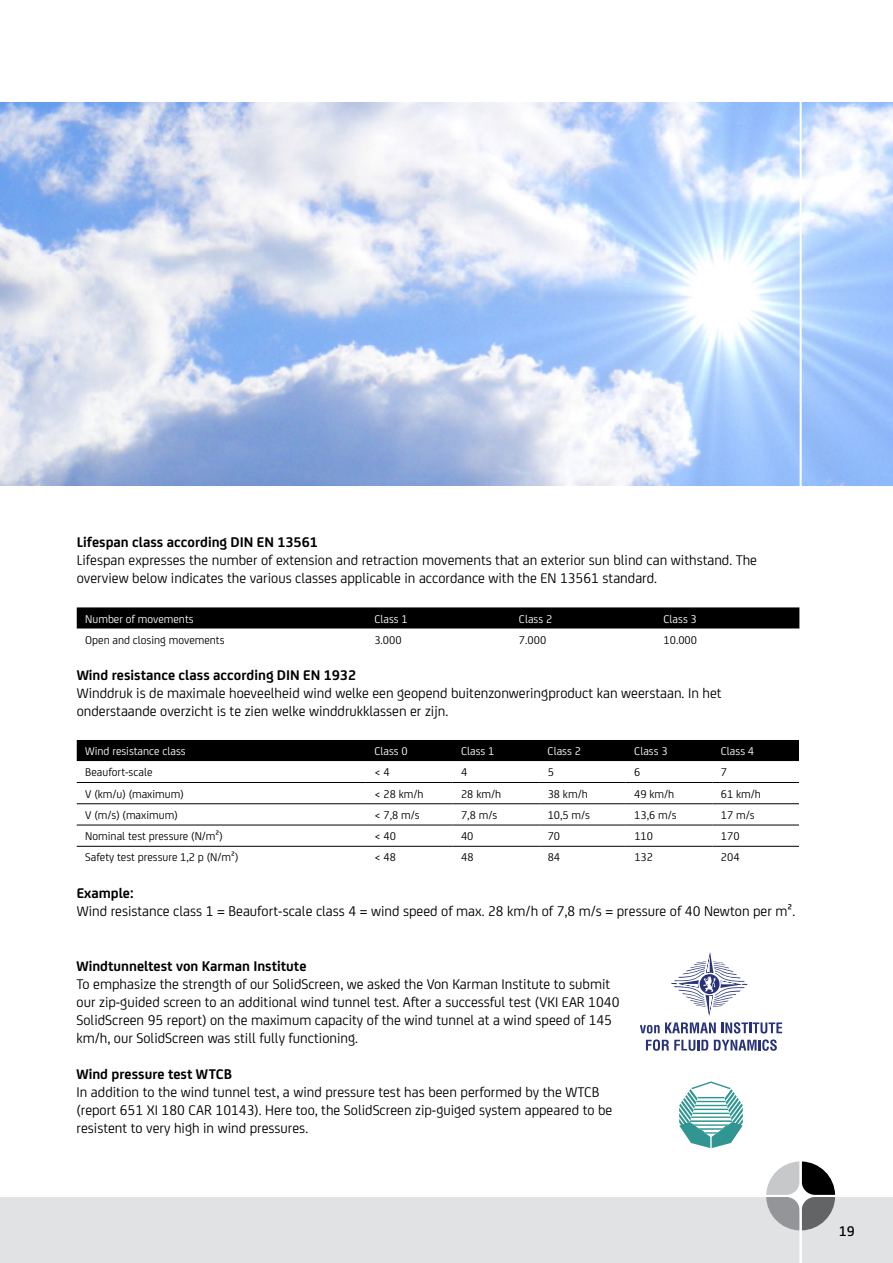
<style>
.page{position:relative;width:893px;height:1263px;background:#fff}
.page>*{position:absolute;margin:0;border:0;box-sizing:border-box;transform-origin:0 0}
.t1{font:15px/18px "FS Joey";color:#000}
.t2{font:700 15px "FS Joey";color:#000}
.t3{font:500 15px "FS Joey";color:#000}
.t4{font:12px "FS Joey";color:#000}
.t5{font:12px "FS Joey";color:#fff}
</style>
<div class="page">
<img style="left:0;top:102px;width:893px;height:383px">
<svg style="left:640px;top:1022px;width:142px;height:11px"></svg>
<svg style="left:646px;top:1039px;width:62px;height:12px"></svg>
<svg style="left:714px;top:1039px;width:63px;height:12px"></svg>
<svg style="left:671px;top:952px;width:77px;height:64px"></svg>
<svg style="left:679px;top:1081px;width:64px;height:67px"></svg>
<svg style="left:77px;top:607px;width:723px;height:22px;background:#0a0a0a"></svg>
<div style="left:77px;top:740px;width:722px;height:21px;background:#000"></div>
<svg style="left:77px;top:761px;width:722px;height:85px"></svg>
<hr style="left:77px;top:782px;width:289px;height:1px;background:#000">
<hr style="left:366px;top:782px;width:86px;height:1px;background:#000">
<hr style="left:452px;top:782px;width:87px;height:1px;background:#000">
<hr style="left:539px;top:782px;width:87px;height:1px;background:#000">
<hr style="left:626px;top:782px;width:86px;height:1px;background:#000">
<hr style="left:712px;top:782px;width:87px;height:1px;background:#000">
<hr style="left:77px;top:803px;width:289px;height:1px;background:#000">
<hr style="left:366px;top:803px;width:86px;height:1px;background:#000">
<hr style="left:452px;top:803px;width:87px;height:1px;background:#000">
<hr style="left:539px;top:803px;width:87px;height:1px;background:#000">
<hr style="left:626px;top:803px;width:86px;height:1px;background:#000">
<hr style="left:712px;top:803px;width:87px;height:1px;background:#000">
<hr style="left:77px;top:825px;width:289px;height:1px;background:#000">
<hr style="left:366px;top:825px;width:86px;height:1px;background:#000">
<hr style="left:452px;top:825px;width:87px;height:1px;background:#000">
<hr style="left:539px;top:825px;width:87px;height:1px;background:#000">
<hr style="left:626px;top:825px;width:86px;height:1px;background:#000">
<hr style="left:712px;top:825px;width:87px;height:1px;background:#000">
<hr style="left:77px;top:846px;width:289px;height:1px;background:#000">
<hr style="left:366px;top:846px;width:86px;height:1px;background:#000">
<hr style="left:452px;top:846px;width:87px;height:1px;background:#000">
<hr style="left:539px;top:846px;width:87px;height:1px;background:#000">
<hr style="left:626px;top:846px;width:86px;height:1px;background:#000">
<hr style="left:712px;top:846px;width:87px;height:1px;background:#000">
<div style="left:0;top:1197px;width:766px;height:66px;background:#e1e2e3"></div>
<svg style="left:766px;top:1161px;width:127px;height:102px"></svg>
<hr style="left:800px;top:0;width:2px;height:1263px;background:#fff">
<p class="t2" style="left:77px;top:531px;width:243px">Lifespan class according DIN EN 13561</p>
<p class="t1" style="left:77px;top:551px;width:682px">Lifespan expresses the number of extension and retraction movements that an exterior sun blind can withstand. The overview below indicates the various classes applicable in accordance with the EN 13561 standard.</p>
<p class="t5" style="left:85px;top:610px;width:110px">Number of movements</p>
<p class="t5" style="left:374px;top:610px;width:35px">Class 1</p>
<p class="t5" style="left:519px;top:610px;width:35px">Class 2</p>
<p class="t5" style="left:664px;top:610px;width:35px">Class 3</p>
<p class="t4" style="left:85px;top:631px;width:141px">Open and closing movements</p>
<p class="t4" style="left:374px;top:631px;width:29px">3.000</p>
<p class="t4" style="left:519px;top:631px;width:29px">7.000</p>
<p class="t4" style="left:663px;top:631px;width:35px">10.000</p>
<p class="t2" style="left:77px;top:664px;width:281px">Wind resistance class according DIN EN 1932</p>
<p class="t1" style="left:77px;top:683px;width:646px">Winddruk is de maximale hoeveelheid wind welke een geopend buitenzonweringproduct kan weerstaan. In het onderstaande overzicht is te zien welke winddrukklassen er zijn.</p>
<p class="t5" style="left:85px;top:743px;width:102px">Wind resistance class</p>
<p class="t5" style="left:374px;top:743px;width:35px">Class 0</p>
<p class="t5" style="left:461px;top:743px;width:35px">Class 1</p>
<p class="t5" style="left:548px;top:743px;width:35px">Class 2</p>
<p class="t5" style="left:634px;top:743px;width:35px">Class 3</p>
<p class="t5" style="left:721px;top:743px;width:35px">Class 4</p>
<p class="t4" style="left:85px;top:764px;width:69px">Beaufort-scale</p>
<p class="t4" style="left:374px;top:764px;width:17px">&lt; 4</p>
<p class="t4" style="left:461px;top:764px;width:8px">4</p>
<p class="t4" style="left:548px;top:764px;width:8px">5</p>
<p class="t4" style="left:634px;top:764px;width:8px">6</p>
<p class="t4" style="left:721px;top:764px;width:8px">7</p>
<p class="t4" style="left:85px;top:785px;width:100px">V (km/u) (maximum)</p>
<p class="t4" style="left:374px;top:785px;width:51px">&lt; 28 km/h</p>
<p class="t4" style="left:461px;top:785px;width:42px">28 km/h</p>
<p class="t4" style="left:548px;top:785px;width:42px">38 km/h</p>
<p class="t4" style="left:634px;top:785px;width:42px">49 km/h</p>
<p class="t4" style="left:721px;top:785px;width:42px">61 km/h</p>
<p class="t4" style="left:85px;top:806px;width:94px">V (m/s) (maximum)</p>
<p class="t4" style="left:374px;top:806px;width:47px">&lt; 7,8 m/s</p>
<p class="t4" style="left:461px;top:806px;width:38px">7,8 m/s</p>
<p class="t4" style="left:548px;top:806px;width:44px">10,5 m/s</p>
<p class="t4" style="left:634px;top:806px;width:44px">13,6 m/s</p>
<p class="t4" style="left:721px;top:806px;width:35px">17 m/s</p>
<p class="t4" style="left:85px;top:828px;width:139px">Nominal test pressure (N/m²)</p>
<p class="t4" style="left:374px;top:828px;width:23px">&lt; 40</p>
<p class="t4" style="left:461px;top:828px;width:14px">40</p>
<p class="t4" style="left:548px;top:828px;width:14px">70</p>
<p class="t4" style="left:634px;top:828px;width:20px">110</p>
<p class="t4" style="left:721px;top:828px;width:20px">170</p>
<p class="t4" style="left:85px;top:849px;width:155px">Safety test pressure 1,2 p (N/m²)</p>
<p class="t4" style="left:374px;top:849px;width:23px">&lt; 48</p>
<p class="t4" style="left:461px;top:849px;width:14px">48</p>
<p class="t4" style="left:548px;top:849px;width:14px">84</p>
<p class="t4" style="left:634px;top:849px;width:20px">132</p>
<p class="t4" style="left:721px;top:849px;width:20px">204</p>
<p class="t2" style="left:77px;top:881px;width:58px">Example:</p>
<p class="t1" style="left:77px;top:901px;width:720px">Wind resistance class 1 = Beaufort-scale class 4 = wind speed of max. 28 km/h of 7,8 m/s = pressure of 40 Newton per m².</p>
<p class="t2" style="left:77px;top:954px;width:231px">Windtunneltest von Karman Institute</p>
<p class="t1" style="left:77px;top:974px;width:544px">To emphasize the strength of our SolidScreen, we asked the Von Karman Institute to submit our zip-guided screen to an additional wind tunnel test. After a successful test (VKI EAR 1040<br>SolidScreen 95 report) on the maximum capacity of the wind tunnel at a wind speed of 145 km/h, our SolidScreen was still fully functioning.</p>
<p class="t2" style="left:77px;top:1062px;width:157px">Wind pressure test WTCB</p>
<p class="t1" style="left:77px;top:1082px;width:537px">In addition to the wind tunnel test, a wind pressure test has been performed by the WTCB (report 651 XI 180 CAR 10143). Here too, the SolidScreen zip-guiged system appeared to be resistent to very high in wind pressures.</p>
<p class="t3" style="left:839px;top:1220px;width:17px">19</p>
</div>
